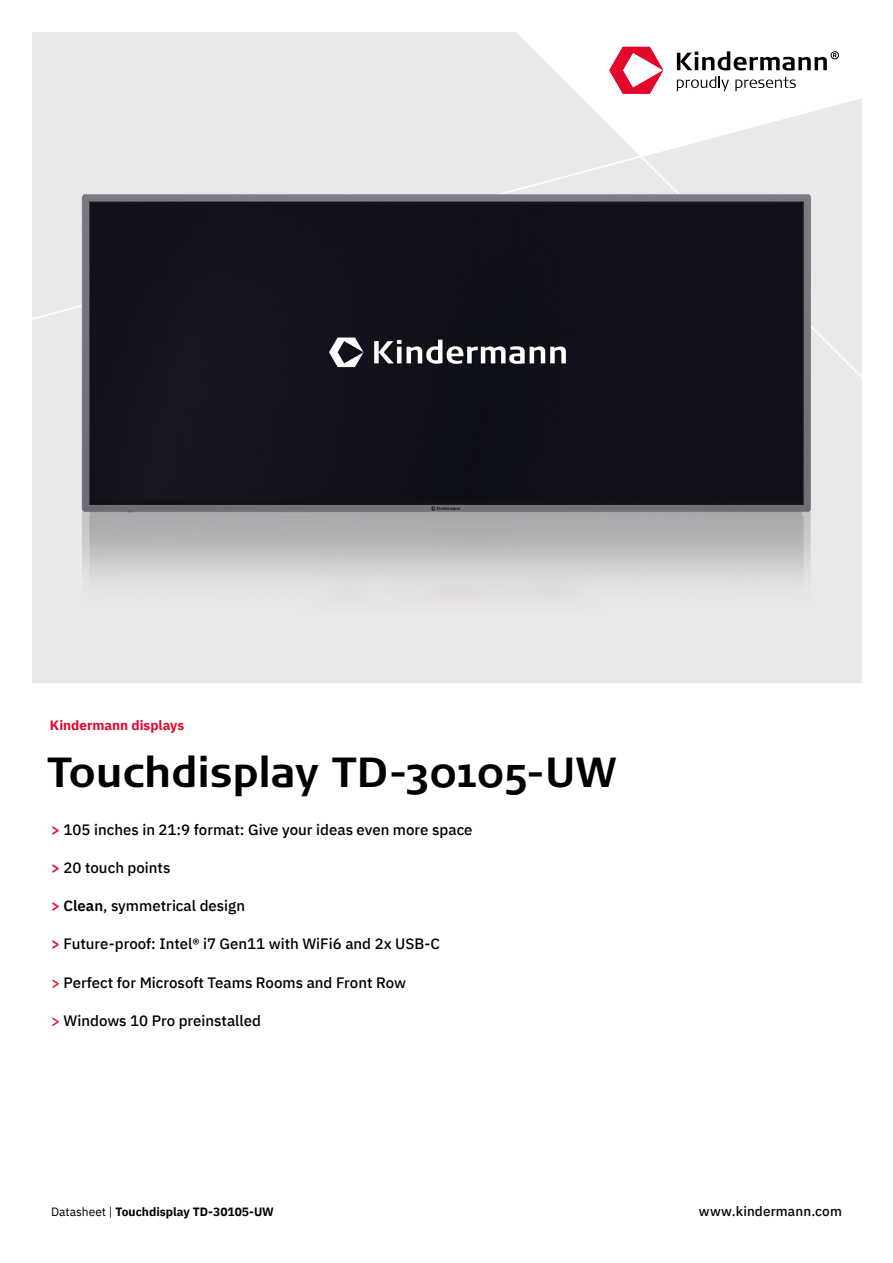
<style>
.page{position:relative;width:893px;height:1263px;background:#fff}
.page>*{position:absolute;margin:0;border:0;box-sizing:border-box;transform-origin:0 0}
.t1{font:500 42px "Signa";letter-spacing:-.005em;color:#000}
.t2{font:500 15px "IBM Plex Sans";color:#000}
.t3{font:500 13.5px "IBM Plex Sans";letter-spacing:.01em;color:#000}
.t4{font:700 13.5px "IBM Plex Sans";color:#e4072a}
.t5{font:700 12px "IBM Plex Sans";color:#000}
.s1{font-weight:600;color:#e4072a}
.s2{font-weight:600}
.s3{color:#e4072a}
.s4{font-weight:400}
</style>
<div class="page">
<div style="left:32px;top:32px;width:829px;height:651px;background:#e9e9e9"></div>
<svg style="left:516px;top:32px;width:346px;height:401px"></svg>
<svg style="left:609px;top:47px;width:54px;height:47px;background:#f18798"></svg>
<svg style="left:677px;top:51px;width:162px;height:40px;background:#c5c5c5"></svg>
<img style="left:65px;top:179px;width:763px;height:421px">
<p class="t4" style="left:50px;top:715px;width:136px">Kindermann displays</p>
<h1 class="t1" style="left:47px;top:743px;width:570px">Touchdisplay TD-30105-UW</h1>
<p class="t2" style="left:51px;top:818px;width:423px"><span class="s1">&gt;</span> 105 inches in 21:9 format: Give your ideas even more space</p>
<p class="t2" style="left:51px;top:856px;width:121px"><span class="s1">&gt;</span> 20 touch points</p>
<p class="t2" style="left:51px;top:894px;width:196px"><span class="s1">&gt;</span> <span class="s2">Clean</span>, symmetrical design</p>
<p class="t2" style="left:51px;top:932px;width:391px"><span class="s1">&gt;</span> Future-proof: Intel® i7 Gen11 with WiFi6 and 2x USB-C</p>
<p class="t2" style="left:51px;top:970px;width:356px"><span class="s3">&gt;</span> Perfect for Microsoft Teams Rooms and Front Row</p>
<p class="t2" style="left:51px;top:1009px;width:211px"><span class="s3">&gt;</span> Windows 10 Pro preinstalled</p>
<p class="t5" style="left:51px;top:1202px;width:224px"><span class="s4">Datasheet |</span> Touchdisplay TD-30105-UW</p>
<p class="t3" style="left:699px;top:1201px;width:145px">www.kindermann.com</p>
</div>
